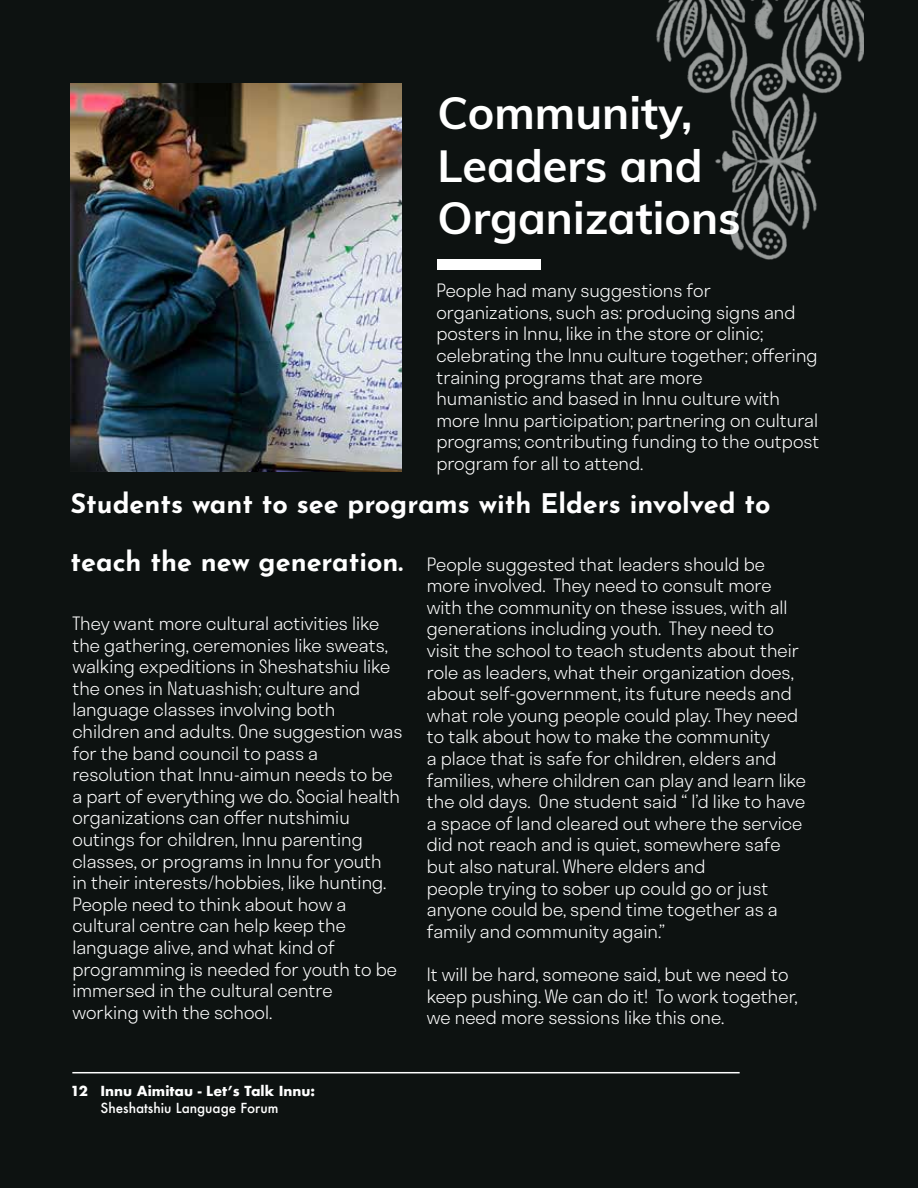
<style>
.page{position:relative;width:918px;height:1188px;background:#0d1211}
.page>*{position:absolute;margin:0;border:0;box-sizing:border-box;transform-origin:0 0}
.t1{font:700 45px/52.5px "Muli";color:#fff}
.t2{font:700 27px/58.5px "Josefin Sans";color:#fff}
.t3{font:300 18px/21.6px "Stratos";color:#fff}
.t4{font:700 13.5px "Futura";color:#fff}
.t5{font:500 13.5px "Futura";color:#fff}
</style>
<div class="page">
<img style="left:71px;top:84px;width:331px;height:387px">
<img style="left:437px;top:0;width:427px;height:270px">
<hr style="left:72px;top:1072px;width:668px;height:1px;background:#fff">
<h1 class="t1" style="left:437px;top:85px;width:305px">Community,<br>Leaders and<br>Organizations</h1>
<p class="t3" style="left:436px;top:279px;width:385px">People had many suggestions for organizations, such as: producing signs and posters in Innu, like in the store or clinic; celebrating the Innu culture together; offering training programs that are more<br>humanistic and based in Innu culture with more Innu participation; partnering on cultural programs; contributing funding to the outpost program for all to attend.</p>
<h2 class="t2" style="left:71px;top:470px;width:702px">Students want to see programs with Elders involved to teach the new generation.</h2>
<p class="t3" style="left:427px;top:553px;width:381px">People suggested that leaders should be more involved. They need to consult more with the community on these issues, with all generations including youth. They need to visit the school to teach students about their role as leaders, what their organization does, about self-government, its future needs and what role young people could play. They need to talk about how to make the community<br>a place that is safe for children, elders and families, where children can play and learn like the old days. One student said “ I’d like to have a space of land cleared out where the service did not reach and is quiet, somewhere safe but also natural. Where elders and<br>people trying to sober up could go or just anyone could be, spend time together as a family and community again.”</p>
<p class="t3" style="left:427px;top:963px;width:372px">It will be hard, someone said, but we need to keep pushing. We can do it! To work together, we need more sessions like this one.</p>
<p class="t3" style="left:72px;top:612px;width:332px">They want more cultural activities like the gathering, ceremonies like sweats, walking expeditions in Sheshatshiu like the ones in Natuashish; culture and language classes involving both children and adults. One suggestion was for the band council to pass a resolution that Innu-aimun needs to be a part of everything we do. Social health organizations can offer nutshimiu outings for children, Innu parenting classes, or programs in Innu for youth<br>in their interests/hobbies, like hunting.<br>People need to think about how a cultural centre can help keep the language alive, and what kind of programming is needed for youth to be immersed in the cultural centre working with the school.</p>
<p class="t4" style="left:71px;top:1081px;width:19px">12</p>
<p class="t4" style="left:101px;top:1081px;width:216px">Innu Aimitau - Let’s Talk Innu:</p>
<p class="t5" style="left:101px;top:1098px;width:180px">Sheshatshiu Language Forum</p>
</div>
